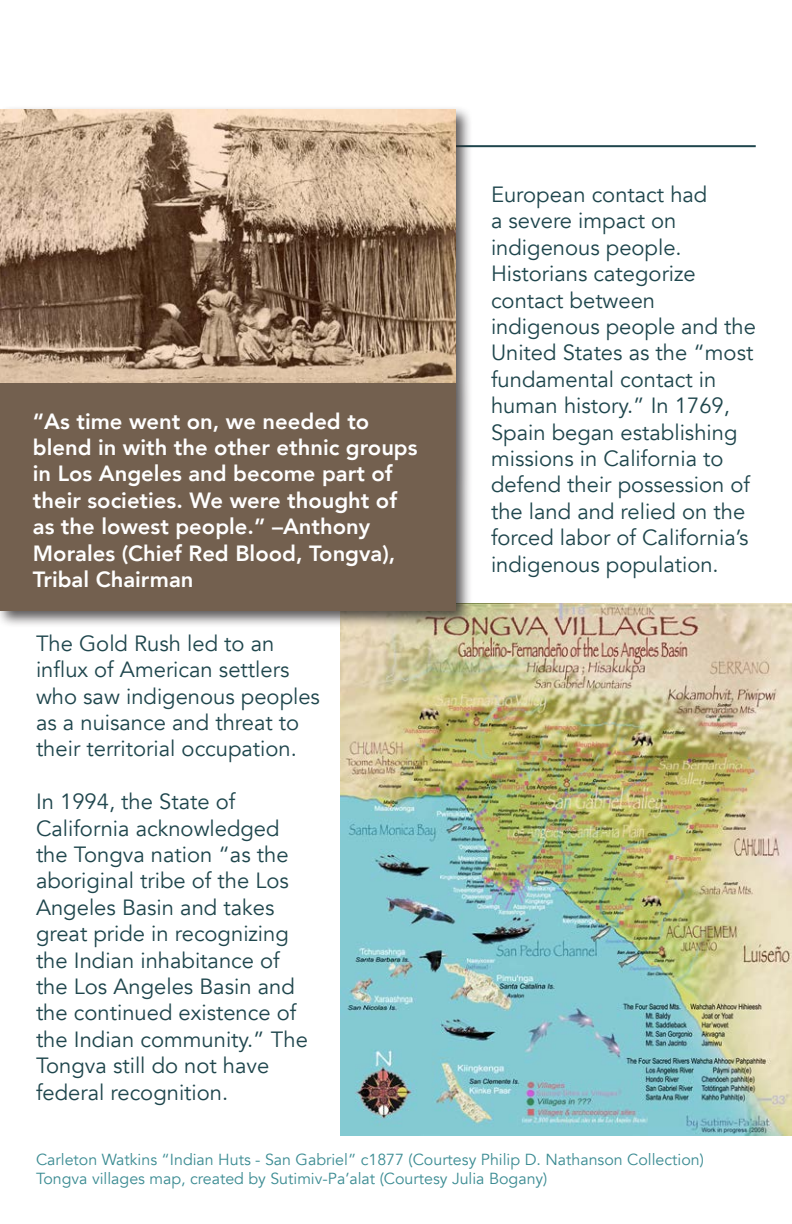
<style>
.page{position:relative;width:792px;height:1224px;background:#fff}
.page>*{position:absolute;margin:0;border:0;box-sizing:border-box;transform-origin:0 0}
.t1{font:22px/26.4px "Avenir";color:#1f464d}
.t2{font:800 22px/26.4px "Avenir";color:#fff}
.t3{font:16px "Avenir";color:#3c8c93}
</style>
<div class="page">
<img style="left:340px;top:604px;width:452px;height:531px">
<hr style="left:36px;top:145px;width:720px;height:2px;background:#1f464d">
<div style="left:0;top:105px;width:473px;height:523px;background:#231f20;opacity:.75"></div>
<img style="left:0;top:109px;width:455px;height:274px">
<div style="left:0;top:383px;width:455px;height:228px;background:#73604f"></div>
<p class="t2" style="left:33px;top:408px;width:386px">“As time went on, we needed to blend in with the other ethnic groups in Los Angeles and become part of their societies. We were thought of as the lowest people.” –Anthony<br>Morales (Chief Red Blood, Tongva),<br>Tribal Chairman</p>
<p class="t1" style="left:36px;top:630px;width:286px">The Gold Rush led to an influx of American settlers who saw indigenous peoples as a nuisance and threat to their territorial occupation.</p>
<p class="t1" style="left:36px;top:789px;width:273px">In 1994, the State of<br>California acknowledged the Tongva nation “as the aboriginal tribe of the Los<br>Angeles Basin and takes great pride in recognizing the Indian inhabitance of the Los Angeles Basin and the continued existence of the Indian community.” The<br>Tongva still do not have federal recognition.</p>
<p class="t1" style="left:491px;top:182px;width:266px">European contact had<br>a severe impact on indigenous people.<br>Historians categorize contact between indigenous people and the<br>United States as the “most fundamental contact in human history.” In 1769,<br>Spain began establishing missions in California to defend their possession of the land and relied on the forced labor of California’s indigenous population.</p>
<p class="t3" style="left:36px;top:1150px;width:669px">Carleton Watkins “Indian Huts - San Gabriel” c1877 (Courtesy Philip D. Nathanson Collection)</p>
<p class="t3" style="left:36px;top:1169px;width:513px">Tongva villages map, created by Sutimiv-Pa’alat (Courtesy Julia Bogany)</p>
</div>
